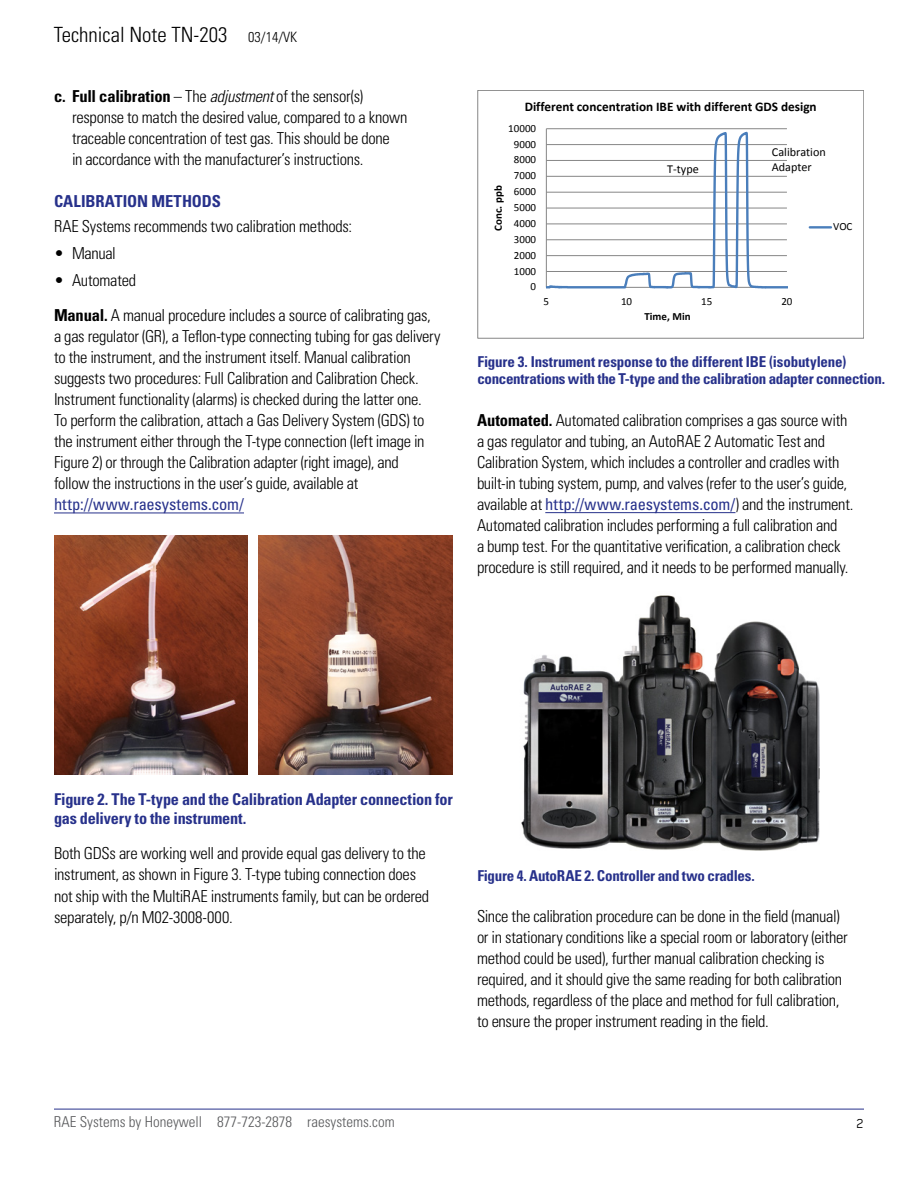
<style>
.page{position:relative;width:918px;height:1188px;background:#fff}
.page>*{position:absolute;margin:0;border:0;box-sizing:border-box;transform-origin:0 0}
.t1{font:300 condensed 21px "Univers LT Std";color:#000}
.t2{font:300 condensed 16.5px/21px "Univers LT Std";letter-spacing:-.02em;color:#000}
.t3{font:condensed 16.5px "Univers LT Std";letter-spacing:-.005em;color:#27318b}
.t4{font:700 condensed 16.5px "Univers LT Std";letter-spacing:-.005em;color:#27318b}
.t5{font:700 condensed 16.2px/18.8px "Univers LT Std";letter-spacing:-.015em;color:#27318b}
.t6{font:700 condensed 15px/17.2px "Univers LT Std";letter-spacing:-.015em;color:#27318b}
.t7{font:300 condensed 15px "Univers LT Std";color:#58595b}
.t8{font:15px "Blender";color:#000}
.t9{font:700 13.2px "Calibri";color:#000}
.t10{font:12.15px/14.9px "Calibri";color:#000}
.t11{font:10.95px "Calibri";color:#000}
.t12{font:700 10.95px "Calibri";letter-spacing:.005em;color:#000}
.s1{font-size:14.25px}
.s2{font-weight:700}
.s3{font-style:italic}
.s4{font-weight:400;color:#27318b}
</style>
<div class="page">
<hr style="left:54px;top:1109px;width:810px;height:1px;background:#27318b">
<hr style="left:54px;top:513px;width:190px;height:1px;background:#27318b">
<hr style="left:545px;top:512px;width:191px;height:1px;background:#27318b">
<img style="left:259px;top:536px;width:193px;height:239px">
<img style="left:54px;top:536px;width:193px;height:239px">
<hr style="left:546px;top:128px;width:241px;height:1px;background:#868686">
<hr style="left:546px;top:129px;width:1px;height:158px;background:#868686">
<svg style="left:546px;top:130px;width:242px;height:158px"></svg>
<hr style="left:810px;top:226px;width:21px;height:3px;background:#4a7ebb">
<div style="left:477px;top:90px;width:387px;height:249px;border:1px solid #868686"></div>
<img style="left:521px;top:595px;width:299px;height:256px">
<p class="t1" style="left:54px;top:22px;width:245px">Technical Note TN-203 <span class="s1">03/14/VK</span></p>
<p class="t2" style="left:72px;top:86px;width:337px;text-indent:-18px"><span class="s2">c. Full calibration</span> – The <span class="s3">adjustment</span> of the sensor(s) response to match the desired value, compared to a known traceable concentration of test gas. This should be done<br>in accordance with the manufacturer’s instructions.</p>
<p class="t4" style="left:54px;top:191px;width:169px">CALIBRATION METHODS</p>
<p class="t2" style="left:54px;top:216px;width:300px">RAE Systems recommends two calibration methods:</p>
<p class="t2" style="left:54px;top:243px;width:63px">• Manual</p>
<p class="t2" style="left:54px;top:263px;width:378px;line-height:34.5px">• Automated<br><span class="s2">Manual.</span> A manual procedure includes a source of calibrating gas,</p>
<p class="t2" style="left:54px;top:326px;width:388px">a gas regulator (GR), a Teflon-type connecting tubing for gas delivery to the instrument, and the instrument itself. Manual calibration suggests two procedures: Full Calibration and Calibration Check.<br>Instrument functionality (alarms) is checked during the latter one.<br>To perform the calibration, attach a Gas Delivery System (GDS) to the instrument either through the T-type connection (left image in Figure 2) or through the Calibration adapter (right image), and<br>follow the instructions in the user’s guide, available at</p>
<p class="t3" style="left:54px;top:494px;width:192px">http://www.raesystems.com/</p>
<p class="t9" style="left:525px;top:98px;width:293px">Different concentration IBE with different GDS design</p>
<p class="t11" style="left:508px;top:121px;width:29px">10000</p>
<p class="t11" style="left:514px;top:137px;width:24px">9000</p>
<p class="t11" style="left:514px;top:153px;width:24px">8000</p>
<p class="t12" style="left:491px;top:231px;width:47px;rotate:-90deg">Conc. ppb</p>
<p class="t11" style="left:514px;top:169px;width:24px">7000</p>
<p class="t11" style="left:514px;top:185px;width:24px">6000</p>
<p class="t11" style="left:514px;top:201px;width:24px">5000</p>
<p class="t11" style="left:514px;top:216px;width:24px">4000</p>
<p class="t11" style="left:514px;top:232px;width:24px">3000</p>
<p class="t11" style="left:514px;top:248px;width:24px">2000</p>
<p class="t11" style="left:514px;top:264px;width:24px">1000</p>
<p class="t11" style="left:531px;top:280px;width:7px">0</p>
<p class="t10" style="left:667px;top:161px;width:33px">T-type</p>
<p class="t10" style="left:772px;top:145px;width:55px">Calibration<br>Adapter</p>
<p class="t11" style="left:833px;top:220px;width:21px">VOC</p>
<p class="t11" style="left:544px;top:294px;width:7px">5</p>
<p class="t11" style="left:621px;top:294px;width:13px">10</p>
<p class="t11" style="left:701px;top:294px;width:13px">15</p>
<p class="t11" style="left:781px;top:294px;width:13px">20</p>
<p class="t12" style="left:645px;top:310px;width:48px">Time, Min</p>
<p class="t6" style="left:477px;top:353px;width:409px">Figure 3. Instrument response to the different IBE (isobutylene) concentrations with the T-type and the calibration adapter connection.</p>
<p class="t2" style="left:477px;top:409px;width:378px"><span class="s2">Automated.</span> Automated calibration comprises a gas source with a gas regulator and tubing, an AutoRAE 2 Automatic Test and Calibration System, which includes a controller and cradles with built-in tubing system, pump, and valves (refer to the user’s guide, available at <span class="s4">http://www.raesystems.com/</span>) and the instrument.<br>Automated calibration includes performing a full calibration and<br>a bump test. For the quantitative verification, a calibration check procedure is still required, and it needs to be performed manually.</p>
<p class="t5" style="left:54px;top:790px;width:400px">Figure 2. The T-type and the Calibration Adapter connection for gas delivery to the instrument.</p>
<p class="t2" style="left:54px;top:843px;width:377px">Both GDSs are working well and provide equal gas delivery to the instrument, as shown in Figure 3. T-type tubing connection does not ship with the MultiRAE instruments family, but can be ordered separately, p/n M02-3008-000.</p>
<p class="t6" style="left:477px;top:867px;width:279px">Figure 4. AutoRAE 2. Controller and two cradles.</p>
<p class="t2" style="left:477px;top:906px;width:372px">Since the calibration procedure can be done in the field (manual) or in stationary conditions like a special room or laboratory (either method could be used), further manual calibration checking is required, and it should give the same reading for both calibration methods, regardless of the place and method for full calibration, to ensure the proper instrument reading in the field.</p>
<p class="t7" style="left:54px;top:1113px;width:342px">RAE Systems by Honeywell 877-723-2878 raesystems.com</p>
<p class="t8" style="left:856px;top:1115px;width:9px">2</p>
</div>
